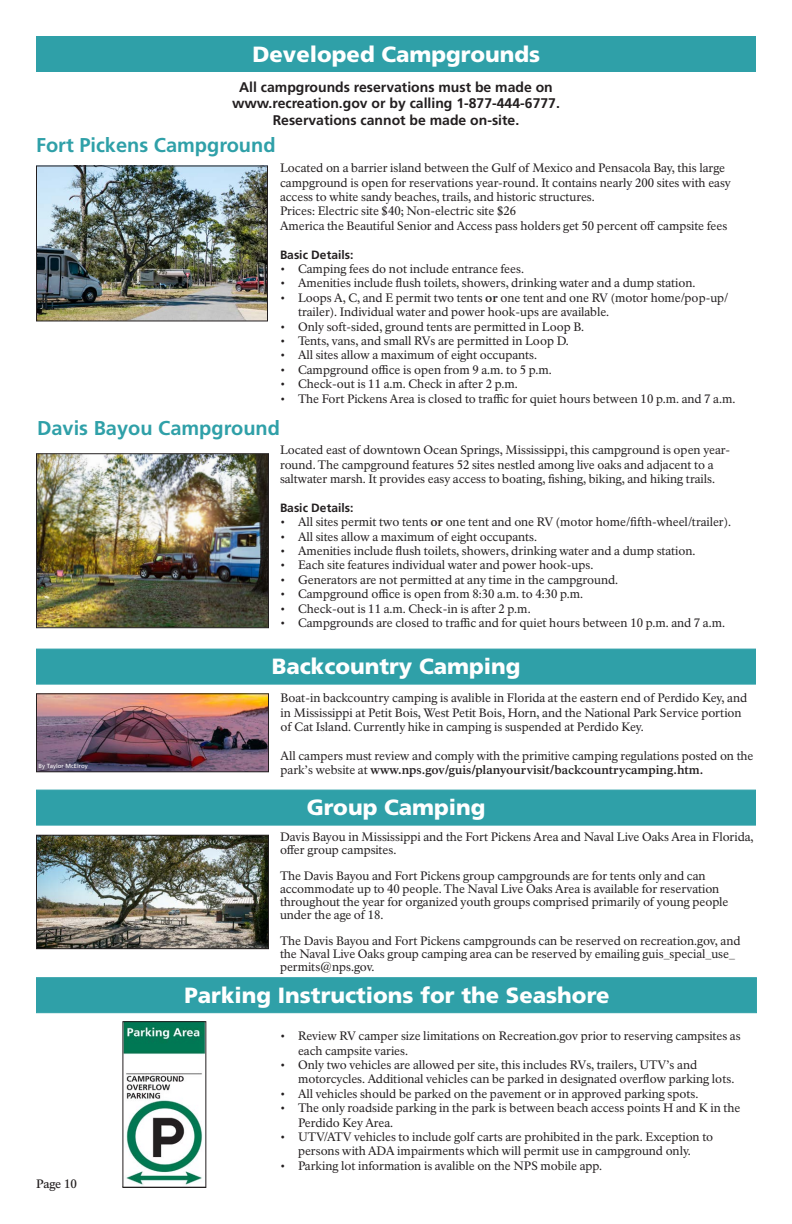
<style>
.page{position:relative;width:792px;height:1224px;background:#fff}
.page>*{position:absolute;margin:0;border:0;box-sizing:border-box;transform-origin:0 0}
.t1{font:900 22px "Frutiger LT Std";color:#fff}
.t2{font:700 20px "Frutiger LT Std";color:#2fa0a8}
.t3{font:700 14px/16.8px "Frutiger LT Std";color:#231f20;text-align:center}
.t4{font:12px/14.4px "NPS Rawlinson OT";color:#231f20}
.t5{font:700 12px "Frutiger LT Std";color:#231f20}
.t6{font:500 12px "NPS Rawlinson OT";letter-spacing:-.01em;color:#231f20}
.t7{font:6px "Frutiger LT Std";color:#fff}
.s1{font-weight:700}
</style>
<div class="page">
<div style="left:36px;top:977px;width:721px;height:36px;background:#2fa0a8;border:1px solid #2fa0a8"></div>
<div style="left:36px;top:36px;width:720px;height:36px;background:#2fa0a8"></div>
<div style="left:36px;top:649px;width:720px;height:36px;background:#2fa0a8;border:1px solid #2fa0a8"></div>
<img style="left:38px;top:167px;width:228px;height:152px">
<div style="left:36px;top:165px;width:232px;height:156px;border:1px solid #231f20"></div>
<img style="left:38px;top:455px;width:229px;height:171px">
<div style="left:36px;top:453px;width:233px;height:175px;border:1px solid #231f20"></div>
<img style="left:38px;top:695px;width:229px;height:75px">
<div style="left:36px;top:693px;width:233px;height:79px;border:1px solid #231f20"></div>
<img style="left:124px;top:1023px;width:80px;height:162px">
<div style="left:122px;top:1021px;width:84px;height:167px;border:1px solid #231f20"></div>
<div style="left:36px;top:790px;width:720px;height:36px;background:#2fa0a8;border:1px solid #2fa0a8"></div>
<img style="left:38px;top:837px;width:229px;height:110px">
<div style="left:36px;top:835px;width:233px;height:114px;border:1px solid #231f20"></div>
<h2 class="t1" style="left:252px;top:41px;width:289px">Developed Campgrounds</h2>
<p class="t3" style="left:232px;top:78px;width:329px">All campgrounds reservations must be made on www.recreation.gov or by calling 1-877-444-6777.</p>
<p class="t3" style="left:273px;top:112px;width:248px">Reservations cannot be made on-site.</p>
<h3 class="t2" style="left:36px;top:134px;width:241px">Fort Pickens Campground</h3>
<p class="t4" style="left:280px;top:161px;width:452px">Located on a barrier island between the Gulf of Mexico and Pensacola Bay, this large campground is open for reservations year-round. It contains nearly 200 sites with easy access to white sandy beaches, trails, and historic structures.</p>
<p class="t4" style="left:280px;top:204px;width:238px">Prices: Electric site $40; Non-electric site $26</p>
<p class="t4" style="left:280px;top:218px;width:449px">America the Beautiful Senior and Access pass holders get 50 percent off campsite fees</p>
<p class="t5" style="left:280px;top:247px;width:75px">Basic Details:</p>
<p class="t4" style="left:280px;top:262px;width:246px">• Camping fees do not include entrance fees.</p>
<p class="t4" style="left:280px;top:276px;width:417px">• Amenities include flush toilets, showers, drinking water and a dump station.</p>
<p class="t4" style="left:298px;top:290px;width:432px;text-indent:-18px">• Loops A, C, and E permit two tents <span class="s1">or</span> one tent and one RV (motor home/pop-up/ trailer). Individual water and power hook-ups are available.</p>
<p class="t4" style="left:280px;top:319px;width:306px">• Only soft-sided, ground tents are permitted in Loop B.</p>
<p class="t4" style="left:280px;top:334px;width:290px">• Tents, vans, and small RVs are permitted in Loop D.</p>
<p class="t4" style="left:280px;top:348px;width:259px">• All sites allow a maximum of eight occupants.</p>
<p class="t4" style="left:280px;top:362px;width:273px">• Campground office is open from 9 a.m. to 5 p.m.</p>
<p class="t4" style="left:280px;top:377px;width:239px">• Check-out is 11 a.m. Check in after 2 p.m.</p>
<p class="t4" style="left:280px;top:391px;width:457px">• The Fort Pickens Area is closed to traffic for quiet hours between 10 p.m. and 7 a.m.</p>
<p class="t4" style="left:280px;top:443px;width:452px">Located east of downtown Ocean Springs, Mississippi, this campground is open year&shy;round. The campground features 52 sites nestled among live oaks and adjacent to a saltwater marsh. It provides easy access to boating, fishing, biking, and hiking trails.</p>
<p class="t5" style="left:280px;top:501px;width:75px">Basic Details:</p>
<p class="t4" style="left:280px;top:515px;width:453px">• All sites permit two tents <span class="s1">or</span> one tent and one RV (motor home/fifth-wheel/trailer).</p>
<p class="t4" style="left:280px;top:529px;width:259px">• All sites allow a maximum of eight occupants.</p>
<p class="t4" style="left:280px;top:544px;width:417px">• Amenities include flush toilets, showers, drinking water and a dump station.</p>
<p class="t4" style="left:280px;top:558px;width:315px">• Each site features individual water and power hook-ups.</p>
<p class="t4" style="left:280px;top:573px;width:340px">• Generators are not permitted at any time in the campground.</p>
<p class="t4" style="left:280px;top:587px;width:305px">• Campground office is open from 8:30 a.m. to 4:30 p.m.</p>
<p class="t4" style="left:280px;top:601px;width:252px">• Check-out is 11 a.m. Check-in is after 2 p.m.</p>
<p class="t4" style="left:280px;top:616px;width:447px">• Campgrounds are closed to traffic and for quiet hours between 10 p.m. and 7 a.m.</p>
<h3 class="t2" style="left:37px;top:416px;width:244px">Davis Bayou Campground</h3>
<p class="t7" style="left:39px;top:763px;width:51px">By Taylor McElroy</p>
<p class="t6" style="left:36px;top:1176px;width:42px">Page 10</p>
<h2 class="t1" style="left:272px;top:653px;width:250px">Backcountry Camping</h2>
<p class="t4" style="left:281px;top:691px;width:468px">Boat-in backcountry camping is avalible in Florida at the eastern end of Perdido Key, and in Mississippi at Petit Bois, West Petit Bois, Horn, and the National Park Service portion of Cat Island. Currently hike in camping is suspended at Perdido Key.</p>
<p class="t4" style="left:281px;top:749px;width:474px">All campers must review and comply with the primitive camping regulations posted on the park’s website at <span class="s1">www.nps.gov/guis/planyourvisit/backcountrycamping.htm.</span></p>
<h2 class="t1" style="left:307px;top:794px;width:180px">Group Camping</h2>
<p class="t4" style="left:280px;top:830px;width:475px;line-height:13px">Davis Bayou in Mississippi and the Fort Pickens Area and Naval Live Oaks Area in Florida, offer group campsites.</p>
<p class="t4" style="left:280px;top:869px;width:450px;line-height:13px">The Davis Bayou and Fort Pickens group campgrounds are for tents only and can accommodate up to 40 people. The Naval Live Oaks Area is available for reservation throughout the year for organized youth groups comprised primarily of young people under the age of 18.</p>
<p class="t4" style="left:280px;top:934px;width:462px;line-height:13px">The Davis Bayou and Fort Pickens campgrounds can be reserved on recreation.gov, and the Naval Live Oaks group camping area can be reserved by emailing guis_special_use_ permits@nps.gov.</p>
<h2 class="t1" style="left:184px;top:982px;width:427px">Parking Instructions for the Seashore</h2>
<p class="t4" style="left:298px;top:1029px;width:444px;text-indent:-18px">• Review RV camper size limitations on Recreation.gov prior to reserving campsites as each campsite varies.</p>
<p class="t4" style="left:298px;top:1058px;width:438px;text-indent:-18px">• Only two vehicles are allowed per site, this includes RVs, trailers, UTV’s and motorcycles. Additional vehicles can be parked in designated overflow parking lots.</p>
<p class="t4" style="left:280px;top:1087px;width:420px">• All vehicles should be parked on the pavement or in approved parking spots.</p>
<p class="t4" style="left:298px;top:1101px;width:444px;text-indent:-18px">• The only roadside parking in the park is between beach access points H and K in the<br>Perdido Key Area.</p>
<p class="t4" style="left:280px;top:1130px;width:435px;text-align:center">• UTV/ATV vehicles to include golf carts are prohibited in the park. Exception to persons with ADA impairments which will permit use in campground only.</p>
<p class="t4" style="left:280px;top:1159px;width:324px">• Parking lot information is avalible on the NPS mobile app.</p>
</div>
